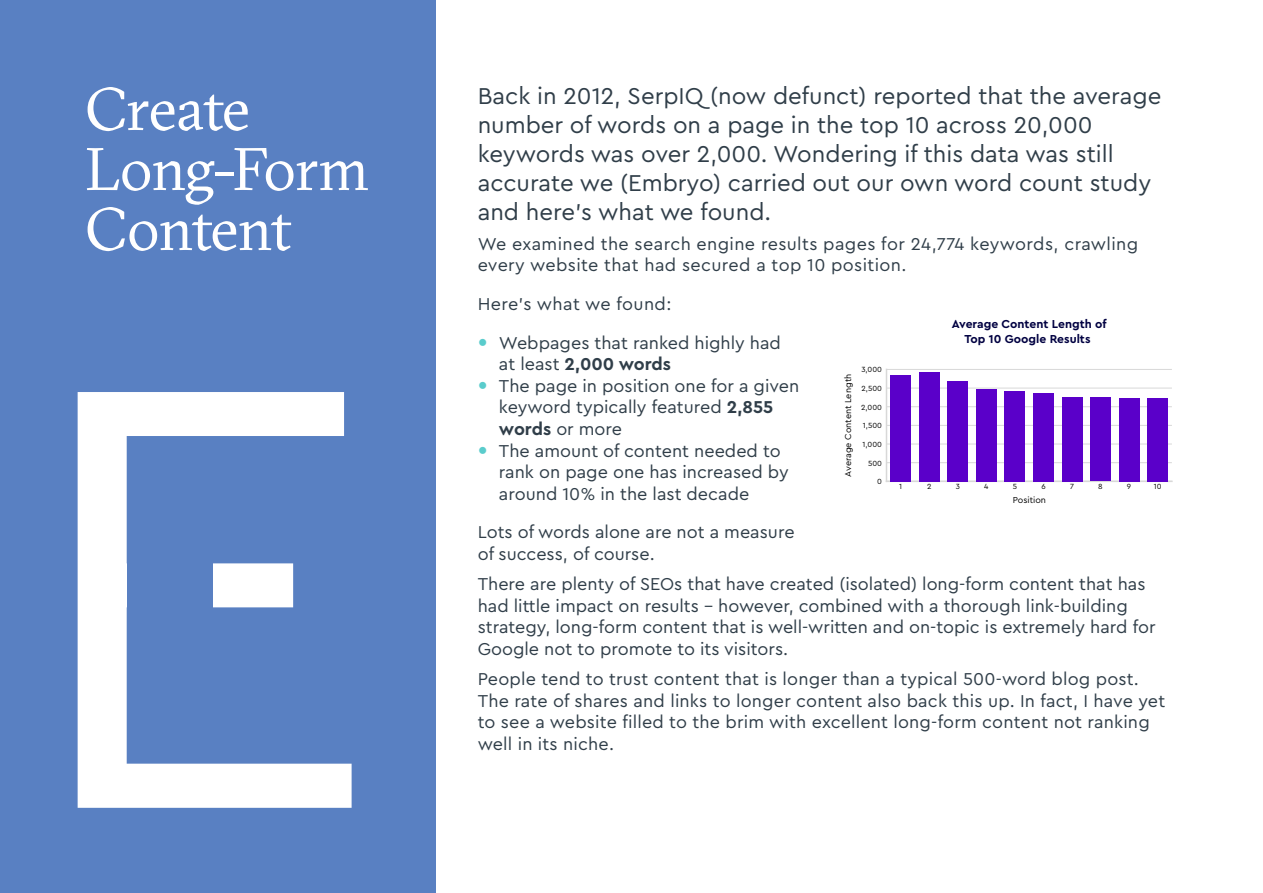
<style>
.page{position:relative;width:1263px;height:893px;background:#fff}
.page>*{position:absolute;margin:0;border:0;box-sizing:border-box;transform-origin:0 0}
.t1{font:630px "Cera Pro";color:#fff}
.t2{font:60px/60px "GT Sectra";letter-spacing:-.015em;color:#fff}
.t3{font:24px/28.8px "Cera Pro";color:#303e49}
.t4{font:18px/21.6px "Cera Pro";color:#303e49}
.t5{font:18px/21.6px "Cera Pro";letter-spacing:.02em;color:#303e49}
.t6{font:700 12.15px/14.5px "Cera Pro";color:#000041;text-align:center}
.t7{font:9px "Cera Pro";color:#000}
.t8{font:7.8px "Cera Pro";color:#000}
.s1{font-weight:700}
</style>
<div class="page">
<div style="left:0;top:0;width:435px;height:893px;background:#5980c2"></div>
<hr style="left:886px;top:369px;width:1px;height:112px;background:#d8d8d8">
<hr style="left:886px;top:481px;width:286px;height:1px;background:#d8d8d8">
<hr style="left:886px;top:462px;width:286px;height:1px;background:#d8d8d8">
<hr style="left:886px;top:444px;width:286px;height:1px;background:#d8d8d8">
<hr style="left:886px;top:425px;width:286px;height:1px;background:#d8d8d8">
<hr style="left:886px;top:406px;width:286px;height:1px;background:#d8d8d8">
<hr style="left:886px;top:388px;width:286px;height:1px;background:#d8d8d8">
<hr style="left:886px;top:369px;width:286px;height:1px;background:#d8d8d8">
<div style="left:890px;top:375px;width:21px;height:106px;background:#5a00c9"></div>
<div style="left:919px;top:372px;width:20px;height:109px;background:#5a00c9"></div>
<div style="left:947px;top:381px;width:21px;height:100px;background:#5a00c9"></div>
<div style="left:976px;top:389px;width:21px;height:92px;background:#5a00c9"></div>
<div style="left:1005px;top:391px;width:20px;height:90px;background:#5a00c9"></div>
<div style="left:1033px;top:393px;width:21px;height:88px;background:#5a00c9"></div>
<div style="left:1062px;top:397px;width:20px;height:84px;background:#5a00c9"></div>
<div style="left:1090px;top:398px;width:21px;height:83px;background:#5a00c9"></div>
<div style="left:1119px;top:398px;width:20px;height:83px;background:#5a00c9"></div>
<div style="left:1147px;top:398px;width:21px;height:83px;background:#5a00c9"></div>
<h2 class="t2" style="left:85px;top:80px;width:285px">Create<br>Long-Form<br>Content</h2>
<h1 class="t1" style="left:20px;top:178px;width:358px">E</h1>
<p class="t3" style="left:478px;top:81px;width:685px">Back in 2012, SerpIQ (now defunct) reported that the average number of words on a page in the top 10 across 20,000 keywords was over 2,000. Wondering if this data was still accurate we (Embryo) carried out our own word count study and here’s what we found.</p>
<p class="t5" style="left:478px;top:232px;width:662px">We examined the search engine results pages for 24,774 keywords, crawling every website that had secured a top 10 position.</p>
<p class="t4" style="left:499px;top:284px;width:284px;line-height:38.5px;text-indent:-21px">Here’s what we found:<br>Webpages that ranked highly had</p>
<p class="t4" style="left:499px;top:353px;width:302px">at least <span class="s1">2,000 words<br></span>The page in position one for a given keyword typically featured <span class="s1">2,855 words</span> or more<br>The amount of content needed to rank on page one has increased by around 10% in the last decade</p>
<p class="t4" style="left:478px;top:521px;width:318px">Lots of words alone are not a measure of success, of course.</p>
<p class="t4" style="left:478px;top:572px;width:679px">There are plenty of SEOs that have created (isolated) long-form content that has had little impact on results - however, combined with a thorough link-building strategy, long-form content that is well-written and on-topic is extremely hard for Google not to promote to its visitors.</p>
<p class="t4" style="left:478px;top:667px;width:689px">People tend to trust content that is longer than a typical 500-word blog post.<br>The rate of shares and links to longer content also back this up. In fact, I have yet to see a website filled to the brim with excellent long-form content not ranking</p>
<p class="t6" style="left:952px;top:316px;width:156px">Average Content Length of<br>Top 10 Google Results</p>
<p class="t8" style="left:861px;top:365px;width:22px">3,000</p>
<p class="t7" style="left:842px;top:477px;width:104px;rotate:-90deg">Average Content Length</p>
<p class="t8" style="left:861px;top:383px;width:22px">2,500</p>
<p class="t8" style="left:861px;top:402px;width:22px">2,000</p>
<p class="t8" style="left:863px;top:420px;width:21px">1,500</p>
<p class="t8" style="left:862px;top:439px;width:21px">1,000</p>
<p class="t8" style="left:868px;top:458px;width:15px">500</p>
<p class="t8" style="left:877px;top:476px;width:6px">0</p>
<p class="t8" style="left:899px;top:481px;width:4px">1</p>
<p class="t8" style="left:927px;top:481px;width:6px">2</p>
<p class="t8" style="left:956px;top:481px;width:6px">3</p>
<p class="t8" style="left:984px;top:481px;width:6px">4</p>
<p class="t8" style="left:1013px;top:481px;width:6px">5</p>
<p class="t8" style="left:1041px;top:481px;width:6px">6</p>
<p class="t8" style="left:1070px;top:481px;width:5px">7</p>
<p class="t8" style="left:1098px;top:481px;width:6px">8</p>
<p class="t8" style="left:1127px;top:481px;width:6px">9</p>
<p class="t8" style="left:1154px;top:481px;width:9px">10</p>
<p class="t7" style="left:1013px;top:494px;width:35px">Position</p>
<p class="t4" style="left:478px;top:732px;width:138px">well in its niche.</p>
</div>
